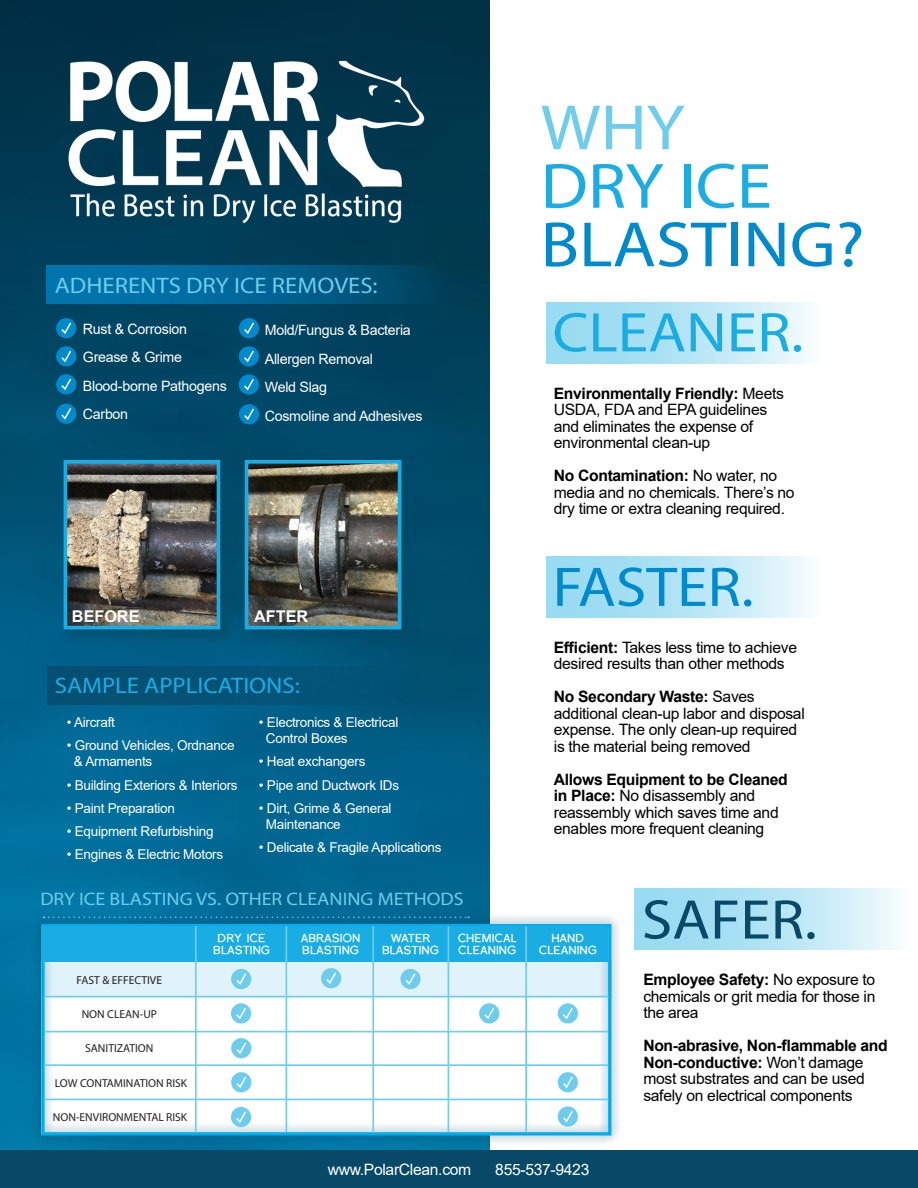
<style>
.page{position:relative;width:918px;height:1188px;background:#fff}
.page>*{position:absolute;margin:0;border:0;box-sizing:border-box;transform-origin:0 0}
.t1{font:64.5px/58.5px "Myriad Pro";color:#008ace;scale:1.1 1}
.t2{font:56.25px "Myriad Pro";color:#1aade4;scale:1.1 1}
.t3{font:56.25px "Myriad Pro";color:#008ace;scale:1.1 1}
.t4{font:56.25px "Myriad Pro";color:#084967;scale:1.1 1}
.t5{font:22.5px "Myriad Pro";color:#6eccec;scale:1.1 1}
.t6{font:22.5px "Myriad Pro";color:#1aade4;scale:1.1 1}
.t7{font:18.15px "Myriad Pro";color:#6eccec;scale:1.1 1}
.t8{font:700 16.2px "Arial";color:#fff}
.t9{font:15.6px/16.5px "Arial";letter-spacing:-.02em;color:#000}
.t10{font:15.6px "Arial";letter-spacing:-.02em;color:#fff}
.t11{font:14.25px "Arial";letter-spacing:-.02em;color:#fff}
.t12{font:13.5px/16.2px "Arial";letter-spacing:-.02em;color:#fff}
.t13{font:11.55px "Myriad Pro";color:#231f20}
.t14{font:700 11.55px/11.6px "Florencesans";color:#fff;text-align:center}
.s1{color:#6eccec}
.s2{color:#1aade4}
.s3{font-weight:700}
</style>
<div class="page">
<img style="left:0;top:0;width:489px;height:1150px">
<div style="left:47px;top:666px;width:400px;height:38px;background:#045275"></div>
<div style="left:30px;top:913px;width:592px;height:233px;background:#084967;opacity:.75"></div>
<div style="left:41px;top:924px;width:570px;height:212px;border:3px solid #00aeef"></div>
<hr style="left:45px;top:996px;width:563px;height:1px;background:#6eccec">
<hr style="left:45px;top:1031px;width:563px;height:1px;background:#6eccec">
<hr style="left:45px;top:1064px;width:563px;height:2px;background:#6eccec">
<hr style="left:45px;top:1099px;width:563px;height:1px;background:#6eccec">
<div style="left:41px;top:926px;width:567px;height:36px;background:#1aade4"></div>
<hr style="left:195px;top:958px;width:2px;height:174px;background:#6eccec">
<hr style="left:195px;top:926px;width:2px;height:37px;background:#6eccec">
<hr style="left:286px;top:959px;width:1px;height:173px;background:#6eccec">
<hr style="left:286px;top:926px;width:1px;height:37px;background:#6eccec">
<hr style="left:372px;top:962px;width:2px;height:171px;background:#6eccec">
<hr style="left:372px;top:926px;width:2px;height:37px;background:#6eccec">
<hr style="left:448px;top:961px;width:1px;height:171px;background:#6eccec">
<hr style="left:448px;top:926px;width:1px;height:37px;background:#6eccec">
<hr style="left:525px;top:961px;width:2px;height:171px;background:#6eccec">
<hr style="left:525px;top:926px;width:2px;height:37px;background:#6eccec">
<div style="left:57px;top:454px;width:181px;height:193px;background:#084967;opacity:.6"></div>
<img style="left:69px;top:465px;width:146px;height:159px">
<div style="left:64px;top:460px;width:156px;height:169px;border:4px solid #1aade4"></div>
<div style="left:239px;top:454px;width:180px;height:193px;background:#084967"></div>
<img style="left:250px;top:465px;width:146px;height:159px">
<div style="left:245px;top:460px;width:156px;height:169px;border:4px solid #1aade4"></div>
<img style="left:22px;top:14px;width:422px;height:244px">
<div style="left:635px;top:888px;width:274px;height:62px;background:linear-gradient(to right,#89d5ef,#edf8fc)"></div>
<div style="left:547px;top:556px;width:274px;height:62px;background:linear-gradient(to right,#89d5ef,#edf8fc)"></div>
<div style="left:547px;top:302px;width:274px;height:62px;background:linear-gradient(to right,#89d5ef,#edf8fc)"></div>
<svg style="left:46px;top:265px;width:400px;height:38px;background:#00618f"></svg>
<div style="left:56px;top:318px;width:20px;height:20px;background:#008ace;border-radius:50%"></div>
<svg style="left:61px;top:322px;width:11px;height:12px"></svg>
<div style="left:56px;top:374px;width:20px;height:20px;background:#008ace;border-radius:50%"></div>
<svg style="left:61px;top:378px;width:11px;height:13px"></svg>
<div style="left:56px;top:404px;width:20px;height:20px;background:#008ace;border-radius:50%"></div>
<svg style="left:61px;top:408px;width:11px;height:12px"></svg>
<div style="left:239px;top:318px;width:20px;height:20px;background:#008ace;border-radius:50%"></div>
<svg style="left:244px;top:322px;width:10px;height:12px"></svg>
<div style="left:239px;top:346px;width:20px;height:20px;background:#008ace;border-radius:50%"></div>
<svg style="left:244px;top:350px;width:10px;height:13px"></svg>
<div style="left:239px;top:374px;width:20px;height:21px;background:#008ace;border-radius:50%"></div>
<svg style="left:244px;top:379px;width:10px;height:12px"></svg>
<div style="left:56px;top:346px;width:20px;height:20px;background:#008ace;border-radius:50%"></div>
<svg style="left:61px;top:350px;width:11px;height:13px"></svg>
<div style="left:239px;top:404px;width:20px;height:20px;background:#008ace;border-radius:50%"></div>
<svg style="left:244px;top:408px;width:10px;height:12px"></svg>
<div style="left:479px;top:1003px;width:20px;height:21px;background:#6eccec;border-radius:50%"></div>
<svg style="left:484px;top:1008px;width:11px;height:12px"></svg>
<div style="left:231px;top:969px;width:20px;height:20px;background:#6eccec;border-radius:50%"></div>
<svg style="left:236px;top:973px;width:11px;height:12px"></svg>
<div style="left:231px;top:1003px;width:20px;height:21px;background:#6eccec;border-radius:50%"></div>
<svg style="left:236px;top:1008px;width:12px;height:13px"></svg>
<div style="left:231px;top:1038px;width:20px;height:20px;background:#6eccec;border-radius:50%"></div>
<svg style="left:236px;top:1042px;width:11px;height:12px"></svg>
<div style="left:231px;top:1072px;width:20px;height:20px;background:#6eccec;border-radius:50%"></div>
<svg style="left:236px;top:1076px;width:11px;height:12px"></svg>
<div style="left:231px;top:1107px;width:20px;height:20px;background:#6eccec;border-radius:50%"></div>
<svg style="left:236px;top:1111px;width:10px;height:12px"></svg>
<div style="left:321px;top:968px;width:20px;height:20px;background:#6eccec;border-radius:50%"></div>
<svg style="left:326px;top:972px;width:10px;height:12px"></svg>
<div style="left:400px;top:969px;width:21px;height:20px;background:#6eccec;border-radius:50%"></div>
<svg style="left:405px;top:973px;width:11px;height:12px"></svg>
<div style="left:558px;top:1003px;width:20px;height:21px;background:#6eccec;border-radius:50%"></div>
<svg style="left:563px;top:1008px;width:10px;height:12px"></svg>
<div style="left:558px;top:1106px;width:20px;height:21px;background:#6eccec;border-radius:50%"></div>
<svg style="left:563px;top:1111px;width:10px;height:12px"></svg>
<div style="left:558px;top:1072px;width:20px;height:20px;background:#6eccec;border-radius:50%"></div>
<svg style="left:561px;top:1076px;width:12px;height:14px"></svg>
<div style="left:0;top:1150px;width:918px;height:38px;background:#084967"></div>
<p class="t5" style="left:55px;top:271px;width:295px">ADHERENTS DRY ICE REMOVES:</p>
<p class="t11" style="left:265px;top:320px;width:148px">Mold/Fungus &amp; Bacteria</p>
<p class="t11" style="left:265px;top:349px;width:110px">Allergen Removal</p>
<p class="t11" style="left:265px;top:377px;width:64px">Weld Slag</p>
<p class="t11" style="left:265px;top:406px;width:159px">Cosmoline and Adhesives</p>
<p class="t11" style="left:83px;top:319px;width:106px">Rust &amp; Corrosion</p>
<p class="t11" style="left:83px;top:348px;width:101px">Grease &amp; Grime</p>
<p class="t11" style="left:83px;top:376px;width:146px">Blood-borne Pathogens</p>
<p class="t11" style="left:83px;top:405px;width:47px">Carbon</p>
<p class="t8" style="left:72px;top:605px;width:69px">BEFORE</p>
<p class="t8" style="left:254px;top:605px;width:55px">AFTER</p>
<p class="t6" style="left:55px;top:672px;width:224px">SAMPLE APPLICATIONS:</p>
<p class="t12" style="left:67px;top:714px;width:50px">• Aircraft</p>
<p class="t12" style="left:74px;top:737px;width:162px;text-indent:-7px">• Ground Vehicles, Ordnance &amp; Armaments</p>
<p class="t12" style="left:67px;top:777px;width:172px">• Building Exteriors &amp; Interiors</p>
<p class="t12" style="left:67px;top:800px;width:110px">• Paint Preparation</p>
<p class="t12" style="left:67px;top:823px;width:148px">• Equipment Refurbishing</p>
<p class="t12" style="left:67px;top:846px;width:158px">• Engines &amp; Electric Motors</p>
<p class="t12" style="left:266px;top:714px;width:134px;text-indent:-7px">• Electronics &amp; Electrical<br>Control Boxes</p>
<p class="t12" style="left:259px;top:753px;width:108px">• Heat exchangers</p>
<p class="t12" style="left:259px;top:777px;width:142px">• Pipe and Ductwork IDs</p>
<p class="t12" style="left:266px;top:800px;width:127px;text-indent:-7px">• Dirt, Grime &amp; General<br>Maintenance</p>
<p class="t12" style="left:259px;top:839px;width:184px">• Delicate &amp; Fragile Applications</p>
<p class="t7" style="left:40px;top:888px;width:386px">DRY ICE BLASTING VS. OTHER CLEANING METHODS</p>
<p class="t14" style="left:213px;top:933px;width:58px">DRY ICE<br>BLASTING</p>
<p class="t14" style="left:301px;top:933px;width:61px;text-align:left">ABRASION<br>BLASTING</p>
<p class="t14" style="left:382px;top:933px;width:58px">WATER<br>BLASTING</p>
<p class="t14" style="left:458px;top:933px;width:61px;text-align:left">CHEMICAL<br>CLEANING</p>
<p class="t13" style="left:77px;top:973px;width:87px">FAST &amp; EFFECTIVE</p>
<p class="t13" style="left:82px;top:1007px;width:77px">NON CLEAN-UP</p>
<p class="t13" style="left:85px;top:1041px;width:70px">SANITIZATION</p>
<p class="t13" style="left:55px;top:1076px;width:134px">LOW CONTAMINATION RISK</p>
<p class="t13" style="left:53px;top:1110px;width:136px">NON-ENVIRONMENTAL RISK</p>
<p class="t1" style="left:541px;top:97px;width:296px"><span class="s1">WHY<br></span><span class="s2">DRY ICE<br></span>BLASTING?</p>
<p class="t2" style="left:553px;top:298px;width:229px">CLEANER.</p>
<p class="t9" style="left:554px;top:385px;width:232px"><span class="s3">Environmentally Friendly:</span> Meets<br>USDA, FDA and EPA guidelines and eliminates the expense of environmental clean-up</p>
<p class="t9" style="left:554px;top:467px;width:242px"><span class="s3">No Contamination:</span> No water, no media and no chemicals. There’s no dry time or extra cleaning required.</p>
<p class="t3" style="left:553px;top:552px;width:184px">FASTER.</p>
<p class="t9" style="left:554px;top:639px;width:245px"><span class="s3">Efficient:</span> Takes less time to achieve desired results than other methods</p>
<p class="t9" style="left:554px;top:689px;width:253px"><span class="s3">No Secondary Waste:</span> Saves additional clean-up labor and disposal expense. The only clean-up required is the material being removed</p>
<p class="t9" style="left:554px;top:771px;width:235px"><span class="s3">Allows Equipment to be Cleaned in Place:</span> No disassembly and reassembly which saves time and enables more frequent cleaning</p>
<p class="t14" style="left:539px;top:933px;width:60px">HAND<br>CLEANING</p>
<p class="t4" style="left:642px;top:885px;width:161px">SAFER.</p>
<p class="t9" style="left:643px;top:971px;width:234px;text-align:justify"><span class="s3">Employee Safety:</span> No exposure to chemicals or grit media for those in the area</p>
<p class="t9" style="left:643px;top:1037px;width:246px"><span class="s3">Non-abrasive, Non-flammable and<br>Non-conductive:</span> Won’t damage most substrates and can be used safely on electrical components</p>
<p class="t10" style="left:328px;top:1158px;width:145px">www.PolarClean.com</p>
<p class="t10" style="left:495px;top:1158px;width:96px">855-537-9423</p>
</div>
